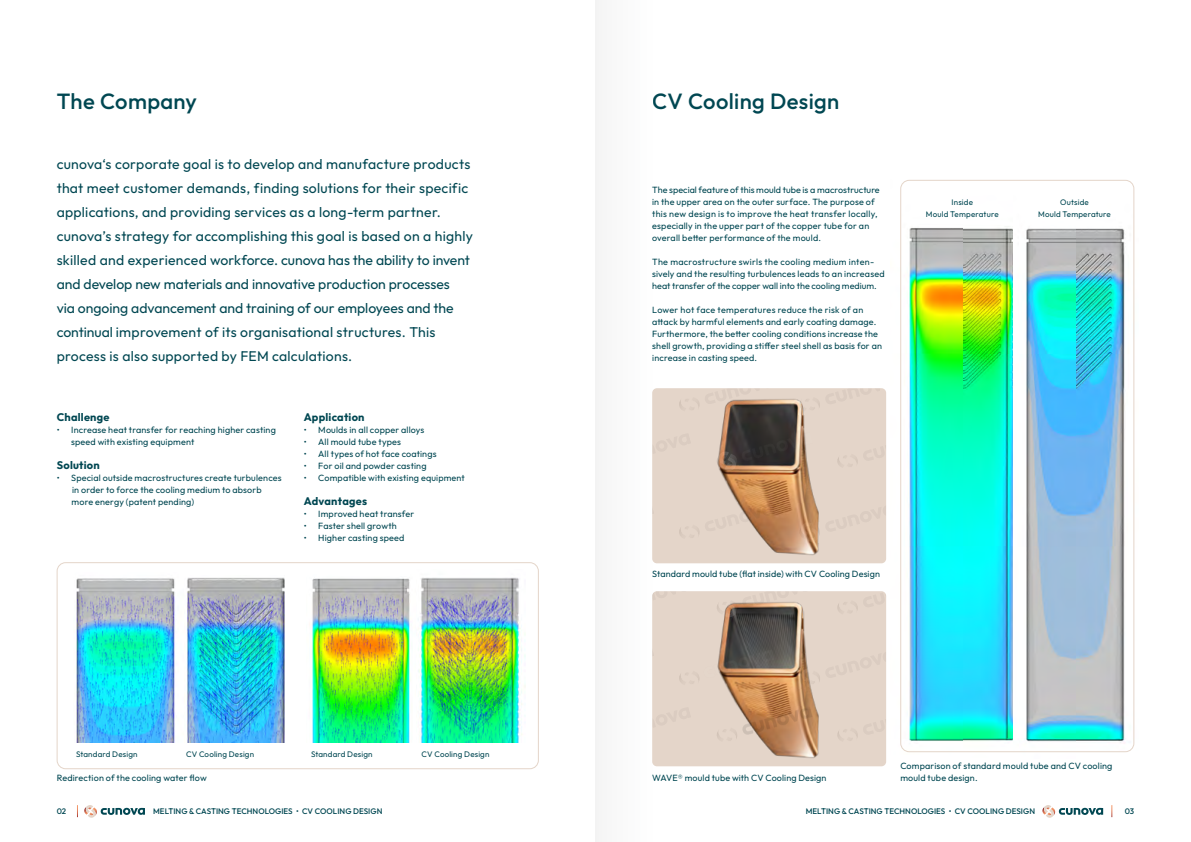
<style>
.page{position:relative;width:1191px;height:842px;background:#fff}
.page>*{position:absolute;margin:0;border:0;box-sizing:border-box;transform-origin:0 0}
.t1{font:500 22px "Outfit";letter-spacing:.015em;color:#004752}
.t2{font:14px/24px "Outfit";letter-spacing:.015em;color:#004752}
.t3{font:700 11px "Outfit";letter-spacing:.02em;color:#004752}
.t4{font:9px/12px "Outfit";letter-spacing:.015em;color:#004752}
.t5{font:8px/12px "Outfit";letter-spacing:.02em;color:#004752;text-align:center}
.t6{font:500 8px "Outfit";letter-spacing:.005em;color:#004752}
</style>
<div class="page">
<svg style="left:77px;top:805px;width:1px;height:12px"></svg>
<svg style="left:1111px;top:805px;width:1px;height:12px"></svg>
<svg style="left:1042px;top:805px;width:61px;height:13px"></svg>
<svg style="left:84px;top:805px;width:61px;height:13px"></svg>
<img style="left:962px;top:228px;width:50px;height:525px">
<img style="left:902px;top:180px;width:60px;height:573px">
<img style="left:312px;top:578px;width:98px;height:164px">
<img style="left:1075px;top:180px;width:60px;height:570px">
<img style="left:1019px;top:228px;width:56px;height:525px">
<div style="left:652px;top:591px;width:234px;height:175px;background:#e4d5c9;border-radius:5px"></div>
<div style="left:652px;top:388px;width:234px;height:175px;background:#e4d5c9;border-radius:5px"></div>
<img style="left:703px;top:618px;width:137px;height:149px">
<img style="left:703px;top:399px;width:137px;height:165px">
<img style="left:418px;top:577px;width:107px;height:165px">
<div style="left:900px;top:180px;width:234px;height:572px;border:1px solid #e4d5c9;border-radius:9px"></div>
<div style="left:57px;top:562px;width:482px;height:207px;border:1px solid #e4d5c9;border-radius:9px"></div>
<img style="left:187px;top:577px;width:97px;height:165px">
<img style="left:76px;top:578px;width:99px;height:164px">
<img style="left:703px;top:645px;width:73px;height:39px">
<img style="left:737px;top:428px;width:77px;height:40px">
<svg style="left:652px;top:591px;width:39px;height:4px"></svg>
<svg style="left:716px;top:591px;width:96px;height:27px"></svg>
<svg style="left:716px;top:451px;width:22px;height:20px"></svg>
<svg style="left:716px;top:707px;width:96px;height:38px"></svg>
<svg style="left:679px;top:503px;width:96px;height:39px"></svg>
<svg style="left:678px;top:388px;width:97px;height:26px"></svg>
<svg style="left:798px;top:504px;width:42px;height:38px"></svg>
<svg style="left:798px;top:388px;width:88px;height:26px"></svg>
<svg style="left:679px;top:674px;width:20px;height:8px"></svg>
<svg style="left:836px;top:591px;width:50px;height:21px"></svg>
<svg style="left:836px;top:439px;width:22px;height:32px"></svg>
<svg style="left:836px;top:712px;width:22px;height:33px"></svg>
<svg style="left:798px;top:650px;width:42px;height:38px"></svg>
<div style="left:595px;top:0;width:57px;height:842px;background:#f9f9f9"></div>
<h1 class="t1" style="left:57px;top:89px;width:142px">The Company</h1>
<p class="t2" style="left:57px;top:152px;width:418px">cunova‘s corporate goal is to develop and manufacture products that meet customer demands, finding solutions for their specific applications, and providing services as a long-term partner. cunova’s strategy for accomplishing this goal is based on a highly skilled and experienced workforce. cunova has the ability to invent and develop new materials and innovative production processes<br>via ongoing advancement and training of our employees and the continual improvement of its organisational structures. This process is also supported by FEM calculations.</p>
<p class="t3" style="left:57px;top:411px;width:54px">Challenge</p>
<p class="t4" style="left:71px;top:424px;width:206px;text-indent:-14px">• Increase heat transfer for reaching higher casting speed with existing equipment</p>
<p class="t3" style="left:57px;top:459px;width:45px">Solution</p>
<p class="t4" style="left:72px;top:472px;width:211px;text-indent:-15px">• Special outside macrostructures create turbulences in order to force the cooling medium to absorb more energy (patent pending)</p>
<p class="t3" style="left:304px;top:411px;width:62px">Application</p>
<p class="t4" style="left:304px;top:424px;width:122px">• Moulds in all copper alloys</p>
<p class="t4" style="left:304px;top:436px;width:99px">• All mould tube types</p>
<p class="t4" style="left:304px;top:448px;width:134px">• All types of hot face coatings</p>
<p class="t4" style="left:304px;top:460px;width:124px">• For oil and powder casting</p>
<p class="t4" style="left:304px;top:472px;width:163px">• Compatible with existing equipment</p>
<p class="t3" style="left:304px;top:495px;width:65px">Advantages</p>
<p class="t4" style="left:304px;top:508px;width:112px">• Improved heat transfer</p>
<p class="t4" style="left:304px;top:520px;width:94px">• Faster shell growth</p>
<p class="t4" style="left:304px;top:532px;width:102px">• Higher casting speed</p>
<p class="t5" style="left:76px;top:748px;width:63px">Standard Design</p>
<p class="t5" style="left:186px;top:748px;width:69px">CV Cooling Design</p>
<p class="t5" style="left:311px;top:748px;width:63px">Standard Design</p>
<p class="t5" style="left:421px;top:748px;width:69px">CV Cooling Design</p>
<p class="t4" style="left:57px;top:772px;width:151px">Redirection of the cooling water flow</p>
<h1 class="t1" style="left:652px;top:89px;width:189px">CV Cooling Design</h1>
<p class="t4" style="left:652px;top:184px;width:229px">The special feature of this mould tube is a macrostructure in the upper area on the outer surface. The purpose of this new design is to improve the heat transfer locally, especially in the upper part of the copper tube for an overall better performance of the mould.</p>
<p class="t4" style="left:652px;top:256px;width:234px">The macrostructure swirls the cooling medium inten&shy;sively and the resulting turbulences leads to an increased heat transfer of the copper wall into the cooling medium.</p>
<p class="t4" style="left:652px;top:304px;width:231px">Lower hot face temperatures reduce the risk of an attack by harmful elements and early coating damage.<br>Furthermore, the better cooling conditions increase the shell growth, providing a stiffer steel shell as basis for an increase in casting speed.</p>
<p class="t5" style="left:926px;top:196px;width:74px">Inside<br>Mould Temperature</p>
<p class="t5" style="left:1038px;top:196px;width:74px">Outside<br>Mould Temperature</p>
<p class="t4" style="left:652px;top:568px;width:229px">Standard mould tube (flat inside) with CV Cooling Design</p>
<p class="t4" style="left:900px;top:760px;width:214px">Comparison of standard mould tube and CV cooling</p>
<p class="t4" style="left:652px;top:772px;width:176px">WAVE® mould tube with CV Cooling Design</p>
<p class="t4" style="left:900px;top:772px;width:79px">mould tube design.</p>
<p class="t6" style="left:57px;top:807px;width:11px">02</p>
<p class="t6" style="left:153px;top:807px;width:231px">MELTING &amp; CASTING TECHNOLOGIES • CV COOLING DESIGN</p>
<p class="t6" style="left:805px;top:807px;width:231px">MELTING &amp; CASTING TECHNOLOGIES • CV COOLING DESIGN</p>
<p class="t6" style="left:1124px;top:807px;width:11px">03</p>
</div>
